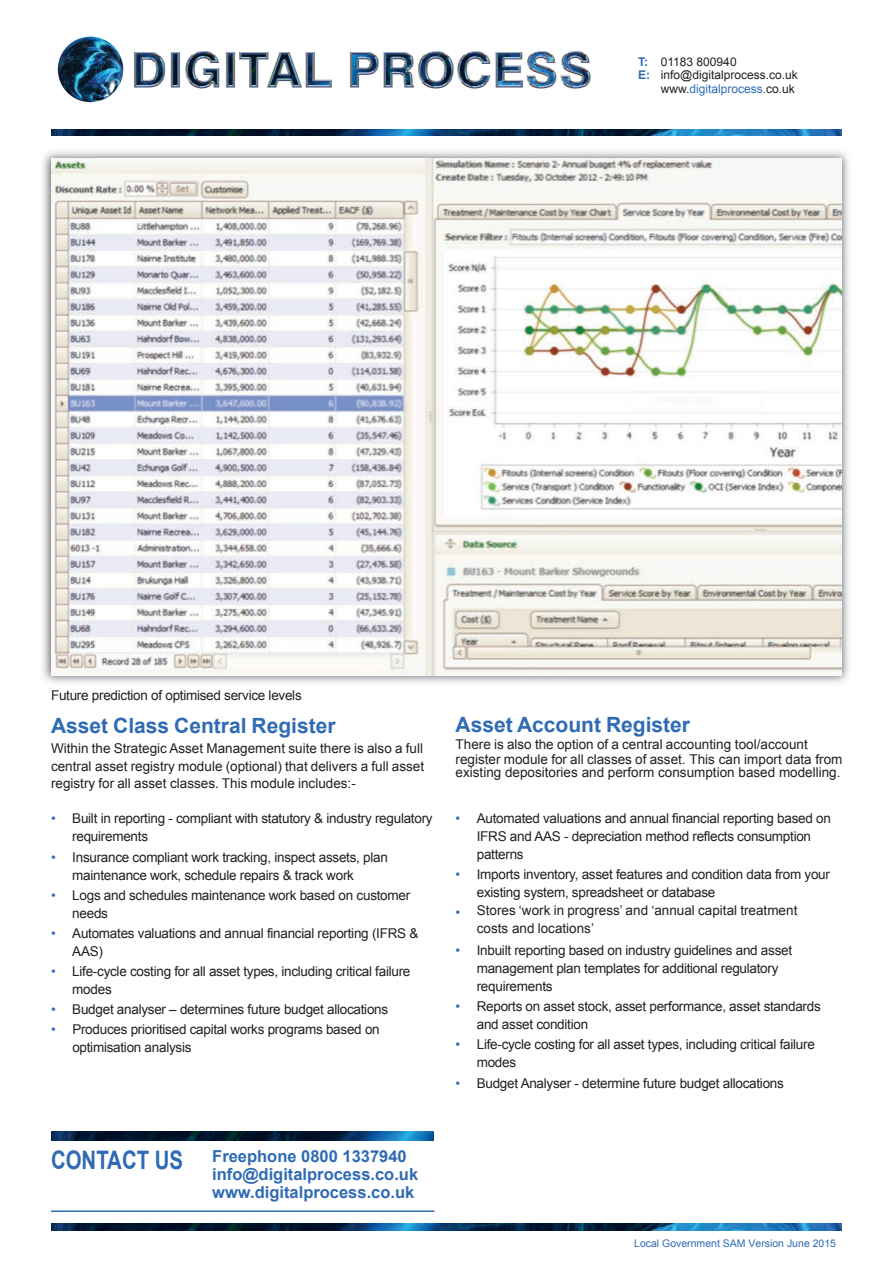
<style>
.page{position:relative;width:893px;height:1263px;background:#fff}
.page>*{position:absolute;margin:0;border:0;box-sizing:border-box;transform-origin:0 0}
.t1{font:700 25.5px "Arial";color:#2f6bb4;scale:.8 1}
.t2{font:700 21px "Arial";color:#2f6bb4}
.t3{font:700 16.5px/18px "Arial";color:#2f6bb4}
.t4{font:13.5px/18px "Arial";letter-spacing:-.02em;color:#231f20}
.t5{font:13.5px/15.6px "Arial";color:#231f20}
.t6{font:12px "Arial";color:#231f20}
.t7{font:12px "Arial";color:#2f6bb4}
.t8{font:10.5px "Arial";color:#2f6bb4}
.s1{font-weight:700;color:#2f6bb4}
.s2{color:#231f20}
.s3{color:#2f6bb4}
</style>
<div class="page">
<img style="left:51px;top:1224px;width:791px;height:6px">
<img style="left:51px;top:129px;width:791px;height:7px">
<img style="left:51px;top:1132px;width:383px;height:8px">
<hr style="left:51px;top:1210px;width:383px;height:2px;background:#2f6bb4">
<img style="left:42px;top:151px;width:807px;height:532px">
<img style="left:51px;top:159px;width:791px;height:516px">
<img style="left:57px;top:36px;width:534px;height:67px">
<p class="t6" style="left:638px;top:55px;width:100px"><span class="s1">T:</span> 01183 800940</p>
<p class="t6" style="left:638px;top:68px;width:161px"><span class="s1">e:</span> info@digitalprocess.co.uk</p>
<p class="t7" style="left:661px;top:82px;width:136px"><span class="s2">www.</span>digitalprocess<span class="s2">.co.uk</span></p>
<p class="t4" style="left:51px;top:686px;width:252px">Future prediction of optimised service levels</p>
<h2 class="t2" style="left:51px;top:714px;width:286px">Asset Class Central Register</h2>
<p class="t4" style="left:51px;top:740px;width:375px;line-height:17.5px;text-align:justify">Within the Strategic Asset Management suite there is also a full central asset registry module (optional) that delivers a full asset registry for all asset classes. This module includes:-</p>
<p class="t4" style="left:72px;top:810px;width:362px;text-indent:-21px"><span class="s3">•</span> Built in reporting - compliant with statutory &amp; industry regulatory requirements</p>
<p class="t4" style="left:72px;top:848px;width:317px;text-indent:-21px"><span class="s3">•</span> Insurance compliant work tracking, inspect assets, plan maintenance work, schedule repairs &amp; track work</p>
<p class="t4" style="left:72px;top:886px;width:339px;text-indent:-21px"><span class="s3">•</span> Logs and schedules maintenance work based on customer needs</p>
<p class="t4" style="left:72px;top:924px;width:348px;text-indent:-21px"><span class="s3">•</span> Automates valuations and annual financial reporting (IFRS &amp;<br>AAS)</p>
<p class="t4" style="left:72px;top:962px;width:340px;text-indent:-21px"><span class="s3">•</span> Life-cycle costing for all asset types, including critical failure modes</p>
<p class="t4" style="left:51px;top:1000px;width:339px"><span class="s3">•</span> Budget analyser – determines future budget allocations</p>
<p class="t4" style="left:72px;top:1020px;width:309px;text-indent:-21px"><span class="s3">•</span> Produces prioritised capital works programs based on optimisation analysis</p>
<h2 class="t2" style="left:456px;top:713px;width:236px">Asset Account Register</h2>
<p class="t5" style="left:456px;top:736px;width:388px">There is also the option of a central accounting tool/account register module for all classes of asset. This can import data from</p>
<p class="t5" style="left:456px;top:765px;width:386px">existing depositories and perform consumption based modelling.</p>
<p class="t4" style="left:477px;top:809px;width:356px;text-indent:-21px"><span class="s3">•</span> Automated valuations and annual financial reporting based on<br>IFRS and AAS - depreciation method reflects consumption patterns</p>
<p class="t4" style="left:477px;top:865px;width:355px;text-indent:-21px"><span class="s3">•</span> Imports inventory, asset features and condition data from your existing system, spreadsheet or database</p>
<p class="t5" style="left:477px;top:901px;width:322px;line-height:18px;text-indent:-21px"><span class="s3">•</span> Stores ‘work in progress’ and ‘annual capital treatment costs and locations’</p>
<p class="t4" style="left:477px;top:941px;width:317px;text-indent:-21px"><span class="s3">•</span> Inbuilt reporting based on industry guidelines and asset management plan templates for additional regulatory requirements</p>
<p class="t4" style="left:477px;top:997px;width:346px;text-indent:-21px"><span class="s3">•</span> Reports on asset stock, asset performance, asset standards and asset condition</p>
<p class="t4" style="left:477px;top:1036px;width:340px;text-indent:-21px"><span class="s3">•</span> Life-cycle costing for all asset types, including critical failure modes</p>
<p class="t4" style="left:455px;top:1074px;width:330px"><span class="s3">•</span> Budget Analyser - determine future budget allocations</p>
<h1 class="t1" style="left:51px;top:1145px;width:167px">ConTACT uS</h1>
<p class="t3" style="left:212px;top:1147px;width:207px">Freephone 0800 1337940 info@digitalprocess.co.uk www.digitalprocess.co.uk</p>
<p class="t8" style="left:634px;top:1238px;width:203px">Local Government SAM Version June 2015</p>
</div>
